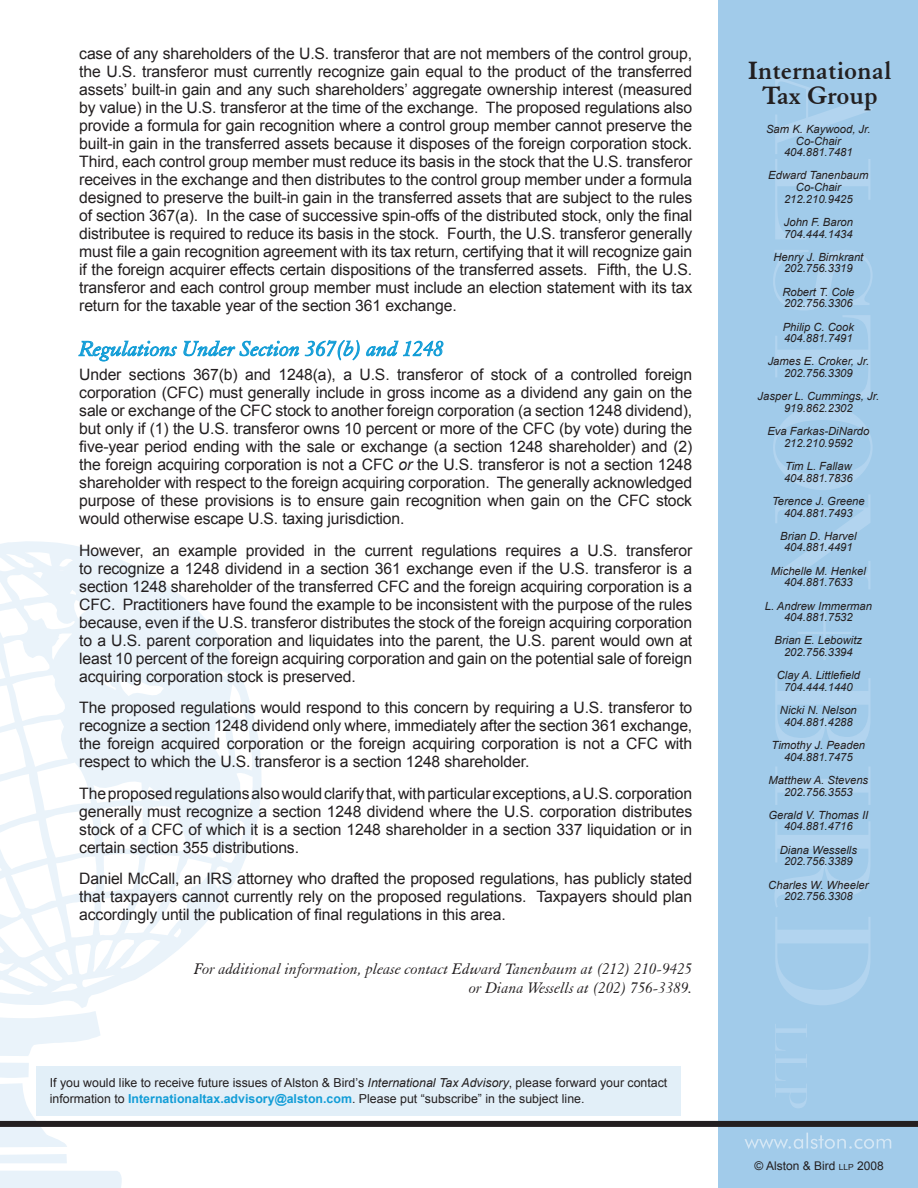
<style>
.page{position:relative;width:918px;height:1188px;background:#fff}
.page>*{position:absolute;margin:0;border:0;box-sizing:border-box;transform-origin:0 0}
.t1{font:700 27px/25.5px "Elegant Garamond BT";color:#231f20;text-align:center}
.Heading_2{font:italic 22.5px "Elegant Garamond BT";color:#129dd7}
.For_more_info{font:italic 16.5px/19.5px "Elegant Garamond BT";color:#231f20;text-align:right}
.Body{font:15.75px/18px "Arial";letter-spacing:-.01em;color:#231f20;text-align:justify}
.t2{font:12.3px/16.5px "Arial";color:#231f20}
.t3{font:12px "Arial";color:#231f20}
.t4{font:italic 11.25px "Arial";color:#231f20}
.s1{font-style:italic}
.s2{font-weight:700;color:#129dd7}
.s3{font-size:8.4px}
</style>
<div class="page">
<div style="left:719px;top:0;width:199px;height:1188px;background:#a1cbea"></div>
<svg style="left:775px;top:67px;width:98px;height:172px"></svg>
<svg style="left:773px;top:250px;width:99px;height:148px"></svg>
<svg style="left:773px;top:405px;width:99px;height:184px"></svg>
<svg style="left:775px;top:678px;width:95px;height:75px"></svg>
<svg style="left:775px;top:767px;width:95px;height:38px"></svg>
<svg style="left:775px;top:821px;width:95px;height:86px"></svg>
<svg style="left:775px;top:917px;width:95px;height:88px"></svg>
<svg style="left:775px;top:1024px;width:32px;height:84px"></svg>
<svg style="left:798px;top:606px;width:53px;height:54px"></svg>
<svg style="left:0;top:541px;width:262px;height:514px"></svg>
<svg style="left:0;top:552px;width:253px;height:443px"></svg>
<svg style="left:0;top:1055px;width:122px;height:133px"></svg>
<div style="left:0;top:1121px;width:918px;height:6px;background:#231f20"></div>
<svg style="left:745px;top:1133px;width:146px;height:16px"></svg>
<div style="left:37px;top:1066px;width:644px;height:49px;background:#e2eff8"></div>
<svg style="left:79px;top:341px;width:98px;height:20px"></svg>
<svg style="left:183px;top:340px;width:116px;height:16px"></svg>
<svg style="left:305px;top:340px;width:55px;height:20px"></svg>
<svg style="left:366px;top:341px;width:77px;height:15px"></svg>
<p class="Body" style="left:79px;top:44px;width:615px">case of any shareholders of the U.S. transferor that are not members of the control group, the U.S. transferor must currently recognize gain equal to the product of the transferred assets’ built-in gain and any such shareholders’ aggregate ownership interest (measured by value) in the U.S. transferor at the time of the exchange. The proposed regulations also provide a formula for gain recognition where a control group member cannot preserve the built-in gain in the transferred assets because it disposes of the foreign corporation stock.<br>Third, each control group member must reduce its basis in the stock that the U.S. transferor receives in the exchange and then distributes to the control group member under a formula designed to preserve the built-in gain in the transferred assets that are subject to the rules of section 367(a). In the case of successive spin-offs of the distributed stock, only the final distributee is required to reduce its basis in the stock. Fourth, the U.S. transferor generally must file a gain recognition agreement with its tax return, certifying that it will recognize gain if the foreign acquirer effects certain dispositions of the transferred assets. Fifth, the U.S. transferor and each control group member must include an election statement with its tax return for the taxable year of the section 361 exchange.</p>
<p class="Heading_2" style="left:79px;top:335px;width:366px">Regulations Under Section 367(b) and 1248</p>
<p class="Body" style="left:79px;top:366px;width:615px">Under sections 367(b) and 1248(a), a U.S. transferor of stock of a controlled foreign corporation (CFC) must generally include in gross income as a dividend any gain on the sale or exchange of the CFC stock to another foreign corporation (a section 1248 dividend), but only if (1) the U.S. transferor owns 10 percent or more of the CFC (by vote) during the five-year period ending with the sale or exchange (a section 1248 shareholder) and (2) the foreign acquiring corporation is not a CFC <span class="s1">or</span> the U.S. transferor is not a section 1248 shareholder with respect to the foreign acquiring corporation. The generally acknowledged purpose of these provisions is to ensure gain recognition when gain on the CFC stock would otherwise escape U.S. taxing jurisdiction.</p>
<p class="Body" style="left:79px;top:542px;width:615px">However, an example provided in the current regulations requires a U.S. transferor to recognize a 1248 dividend in a section 361 exchange even if the U.S. transferor is a section 1248 shareholder of the transferred CFC and the foreign acquiring corporation is a CFC. Practitioners have found the example to be inconsistent with the purpose of the rules because, even if the U.S. transferor distributes the stock of the foreign acquiring corporation to a U.S. parent corporation and liquidates into the parent, the U.S. parent would own at least 10 percent of the foreign acquiring corporation and gain on the potential sale of foreign acquiring corporation stock is preserved.</p>
<p class="Body" style="left:79px;top:699px;width:615px">The proposed regulations would respond to this concern by requiring a U.S. transferor to recognize a section 1248 dividend only where, immediately after the section 361 exchange, the foreign acquired corporation or the foreign acquiring corporation is not a CFC with respect to which the U.S. transferor is a section 1248 shareholder.</p>
<p class="Body" style="left:79px;top:785px;width:614px">The proposed regulations also would clarify that, with particular exceptions, a U.S. corporation generally must recognize a section 1248 dividend where the U.S. corporation distributes stock of a CFC of which it is a section 1248 shareholder in a section 337 liquidation or in certain section 355 distributions.</p>
<p class="Body" style="left:79px;top:870px;width:615px">Daniel McCall, an IRS attorney who drafted the proposed regulations, has publicly stated that taxpayers cannot currently rely on the proposed regulations. Taxpayers should plan accordingly until the publication of final regulations in this area.</p>
<p class="For_more_info" style="left:194px;top:958px;width:500px">For additional information, please contact Edward Tanenbaum at (212) 210-9425 or Diana Wessells at (202) 756-3389.</p>
<p class="t2" style="left:50px;top:1074px;width:619px">If you would like to receive future issues of Alston &amp; Bird’s <span class="s1">International Tax Advisory</span>, please forward your contact information to <span class="s2">Internationaltax.advisory@alston.com</span>. Please put “subscribe” in the subject line.</p>
<p class="t1" style="left:748px;top:57px;width:145px">International<br>Tax Group</p>
<p class="t4" style="left:766px;top:122px;width:106px">Sam K. Kaywood, Jr.</p>
<p class="t4" style="left:796px;top:133px;width:47px">Co-Chair</p>
<p class="t4" style="left:784px;top:145px;width:70px">404.881.7481</p>
<p class="t4" style="left:768px;top:168px;width:102px">Edward Tanenbaum</p>
<p class="t4" style="left:796px;top:180px;width:47px">Co-Chair</p>
<p class="t4" style="left:784px;top:191px;width:70px">212.210.9425</p>
<p class="t4" style="left:784px;top:215px;width:71px">John F. Baron</p>
<p class="t4" style="left:784px;top:226px;width:70px">704.444.1434</p>
<p class="t4" style="left:773px;top:250px;width:92px">Henry J. Birnkrant</p>
<p class="t4" style="left:784px;top:261px;width:70px">202.756.3319</p>
<p class="t4" style="left:782px;top:284px;width:74px">Robert T. Cole</p>
<p class="t4" style="left:784px;top:296px;width:70px">202.756.3306</p>
<p class="t4" style="left:783px;top:319px;width:73px">Philip C. Cook</p>
<p class="t4" style="left:784px;top:331px;width:70px">404.881.7491</p>
<p class="t4" style="left:768px;top:354px;width:103px">James E. Croker, Jr.</p>
<p class="t4" style="left:784px;top:366px;width:70px">202.756.3309</p>
<p class="t4" style="left:758px;top:389px;width:123px">Jasper L. Cummings, Jr.</p>
<p class="t4" style="left:784px;top:401px;width:70px">919.862.2302</p>
<p class="t4" style="left:767px;top:424px;width:103px">Eva Farkas-DiNardo</p>
<p class="t4" style="left:784px;top:436px;width:70px">212.210.9592</p>
<p class="t4" style="left:785px;top:459px;width:68px">Tim L. Fallaw</p>
<p class="t4" style="left:784px;top:470px;width:70px">404.881.7836</p>
<p class="t4" style="left:772px;top:494px;width:94px">Terence J. Greene</p>
<p class="t4" style="left:784px;top:505px;width:70px">404.881.7493</p>
<p class="t4" style="left:780px;top:529px;width:78px">Brian D. Harvel</p>
<p class="t4" style="left:784px;top:540px;width:70px">404.881.4491</p>
<p class="t4" style="left:771px;top:563px;width:97px">Michelle M. Henkel</p>
<p class="t4" style="left:784px;top:575px;width:70px">404.881.7633</p>
<p class="t4" style="left:765px;top:598px;width:109px">L. Andrew Immerman</p>
<p class="t4" style="left:784px;top:610px;width:70px">404.881.7532</p>
<p class="t4" style="left:775px;top:633px;width:89px">Brian E. Lebowitz</p>
<p class="t4" style="left:784px;top:645px;width:70px">202.756.3394</p>
<p class="t4" style="left:777px;top:668px;width:85px">Clay A. Littlefield</p>
<p class="t4" style="left:784px;top:680px;width:70px">704.444.1440</p>
<p class="t4" style="left:780px;top:703px;width:78px">Nicki N. Nelson</p>
<p class="t4" style="left:784px;top:715px;width:70px">404.881.4288</p>
<p class="t4" style="left:772px;top:738px;width:95px">Timothy J. Peaden</p>
<p class="t4" style="left:784px;top:749px;width:70px">404.881.7475</p>
<p class="t4" style="left:769px;top:773px;width:101px">Matthew A. Stevens</p>
<p class="t4" style="left:784px;top:784px;width:70px">202.756.3553</p>
<p class="t4" style="left:768px;top:808px;width:101px">Gerald V. Thomas II</p>
<p class="t4" style="left:784px;top:819px;width:70px">404.881.4716</p>
<p class="t4" style="left:780px;top:842px;width:79px">Diana Wessells</p>
<p class="t4" style="left:784px;top:854px;width:70px">202.756.3389</p>
<p class="t4" style="left:768px;top:877px;width:102px">Charles W. Wheeler</p>
<p class="t4" style="left:784px;top:889px;width:70px">202.756.3308</p>
<p class="t3" style="left:755px;top:1158px;width:131px">© Alston &amp; Bird <span class="s3">llp</span> 2008</p>
</div>
